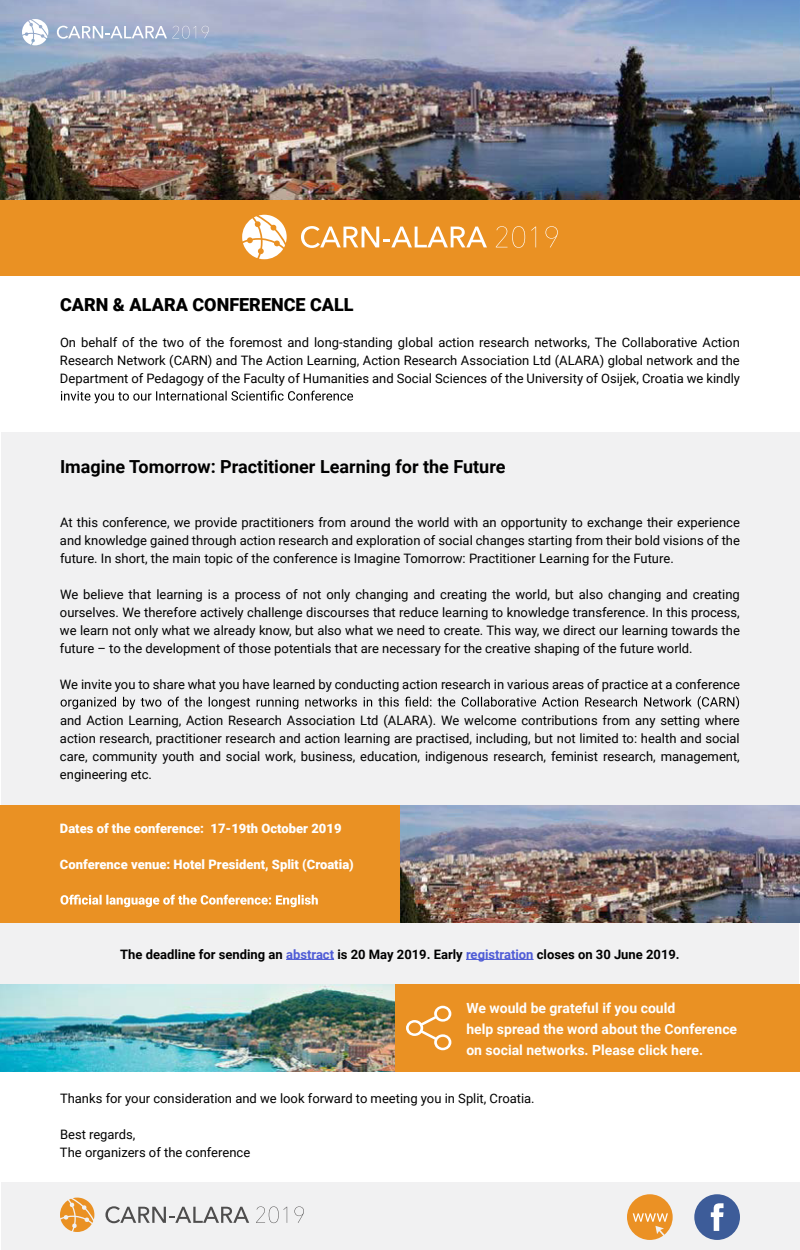
<style>
.page{position:relative;width:800px;height:1250px;background:#fff}
.page>*{position:absolute;margin:0;border:0;box-sizing:border-box;transform-origin:0 0}
.t1{font:700 18px "Roboto";color:#000}
.t2{font:900 18px "Roboto";color:#000}
.t3{font:700 14px/21px "Roboto";color:#fff}
.t4{font:13px/18px "Roboto";color:#000;text-align:justify}
.t5{font:900 13px "Roboto";color:#fff}
.t6{font:700 13px "Roboto";color:#000}
.s1{color:#4f5cd6}
</style>
<div class="page">
<img style="left:0;top:984px;width:395px;height:88px">
<div style="left:395px;top:984px;width:405px;height:88px;background:#ea9123"></div>
<svg style="left:406px;top:1006px;width:45px;height:44px"></svg>
<div style="left:0;top:923px;width:799px;height:61px;background:#f1f1f2"></div>
<div style="left:1px;top:433px;width:799px;height:372px;background:#f1f1f2"></div>
<div style="left:1px;top:1182px;width:799px;height:68px;background:#f1f1f2"></div>
<div style="left:0;top:805px;width:800px;height:118px;background:#ea9123"></div>
<img style="left:0;top:0;width:800px;height:200px">
<div style="left:0;top:200px;width:800px;height:76px;background:#ea9123"></div>
<svg style="left:301px;top:226px;width:186px;height:22px"></svg>
<svg style="left:496px;top:226px;width:29px;height:22px"></svg>
<svg style="left:531px;top:227px;width:5px;height:20px"></svg>
<svg style="left:545px;top:226px;width:13px;height:21px"></svg>
<svg style="left:242px;top:215px;width:45px;height:44px"></svg>
<svg style="left:57px;top:26px;width:139px;height:13px"></svg>
<svg style="left:202px;top:26px;width:7px;height:12px"></svg>
<svg style="left:22px;top:19px;width:26px;height:26px"></svg>
<hr style="left:286px;top:959px;width:48px;height:1px;background:#4f5cd6">
<hr style="left:466px;top:959px;width:68px;height:1px;background:#4f5cd6">
<svg style="left:61px;top:391px;width:292px;height:12px"></svg>
<svg style="left:61px;top:696px;width:678px;height:14px"></svg>
<svg style="left:60px;top:895px;width:258px;height:12px"></svg>
<img style="left:401px;top:805px;width:399px;height:118px">
<div style="left:694px;top:1194px;width:46px;height:46px;background:#3d5c99;border-radius:50%"></div>
<svg style="left:711px;top:1203px;width:13px;height:28px"></svg>
<svg style="left:105px;top:1206px;width:144px;height:17px"></svg>
<svg style="left:256px;top:1206px;width:31px;height:17px"></svg>
<svg style="left:294px;top:1206px;width:10px;height:17px"></svg>
<svg style="left:60px;top:1198px;width:34px;height:34px"></svg>
<svg style="left:627px;top:1194px;width:46px;height:46px"></svg>
<h1 class="t2" style="left:60px;top:291px;width:295px">CARN &amp; ALARA CONFERENCE CALL</h1>
<p class="t4" style="left:60px;top:332px;width:682px">On behalf of the two of the foremost and long-standing global action research networks, The Collaborative Action Research Network (CARN) and The Action Learning, Action Research Association Ltd (ALARA) global network and the Department of Pedagogy of the Faculty of Humanities and Social Sciences of the University of Osijek, Croatia we kindly</p>
<h1 class="t1" style="left:60px;top:453px;width:447px">Imagine Tomorrow: Practitioner Learning for the Future</h1>
<p class="t4" style="left:60px;top:512px;width:682px">At this conference, we provide practitioners from around the world with an opportunity to exchange their experience and knowledge gained through action research and exploration of social changes starting from their bold visions of the future. In short, the main topic of the conference is Imagine Tomorrow: Practitioner Learning for the Future.</p>
<p class="t4" style="left:60px;top:584px;width:681px">We believe that learning is a process of not only changing and creating the world, but also changing and creating ourselves. We therefore actively challenge discourses that reduce learning to knowledge transference. In this process, we learn not only what we already know, but also what we need to create. This way, we direct our learning towards the future – to the development of those potentials that are necessary for the creative shaping of the future world.</p>
<p class="t4" style="left:60px;top:674px;width:682px">We invite you to share what you have learned by conducting action research in various areas of practice at a conference</p>
<p class="t4" style="left:60px;top:710px;width:681px">and Action Learning, Action Research Association Ltd (ALARA). We welcome contributions from any setting where action research, practitioner research and action learning are practised, including, but not limited to: health and social care, community youth and social work, business, education, indigenous research, feminist research, management, engineering etc.</p>
<p class="t5" style="left:60px;top:819px;width:283px">Dates of the conference: 17-19th October 2019</p>
<p class="t5" style="left:60px;top:855px;width:295px">Conference venue: Hotel President, Split (Croatia)</p>
<p class="t6" style="left:120px;top:945px;width:561px">The deadline for sending an <span class="s1">abstract</span> is 20 May 2019. Early <span class="s1">registration</span> closes on 30 June 2019.</p>
<p class="t3" style="left:466px;top:997px;width:272px">We would be grateful if you could<br>help spread the word about the Conference on social networks. Please click here.</p>
<p class="t4" style="left:60px;top:1088px;width:476px">Thanks for your consideration and we look forward to meeting you in Split, Croatia.</p>
<p class="t4" style="left:60px;top:1124px;width:192px">Best regards,<br>The organizers of the conference</p>
</div>
